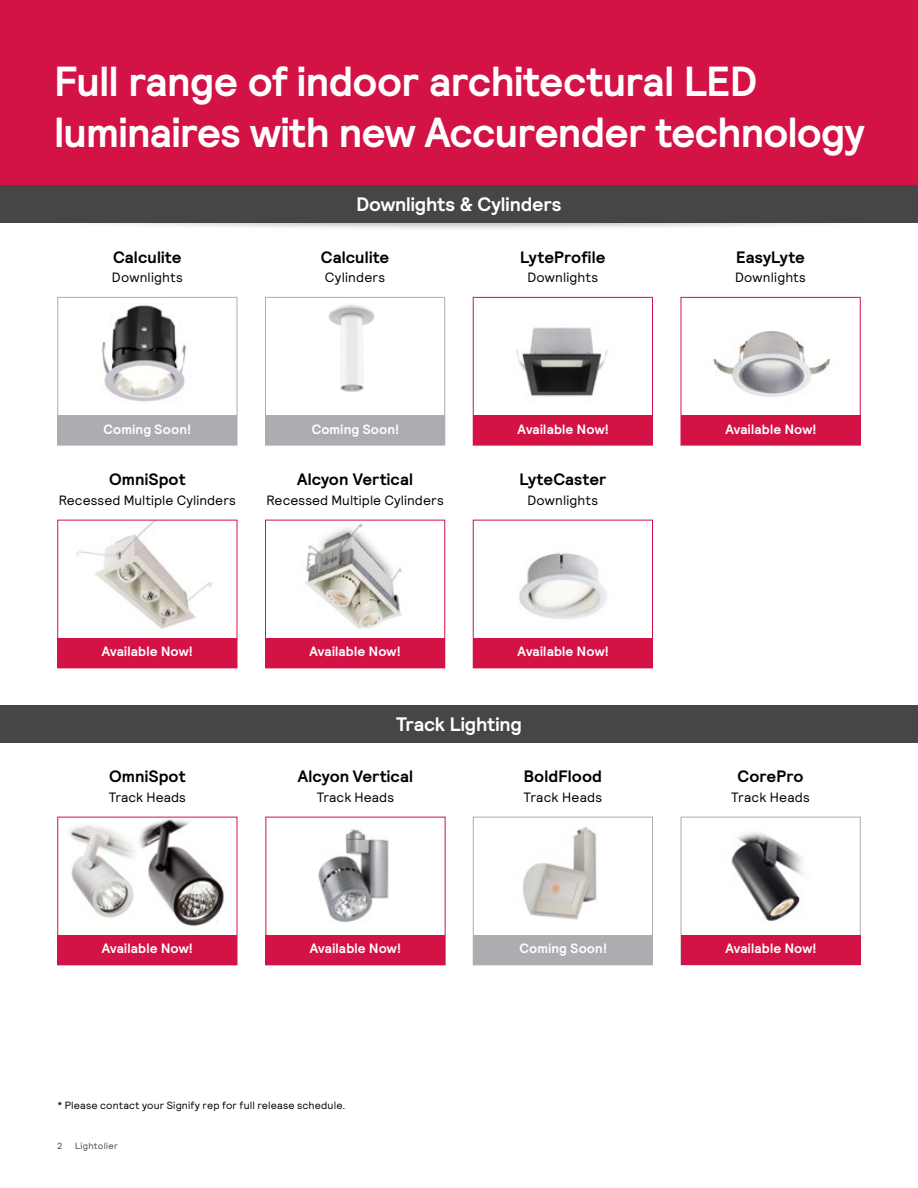
<style>
.page{position:relative;width:918px;height:1188px;background:#fff}
.page>*{position:absolute;margin:0;border:0;box-sizing:border-box;transform-origin:0 0}
.t1{font:700 42px/51px "Signify Relative";letter-spacing:-.015em;color:#fff}
.t2{font:700 19.5px "Signify Relative";letter-spacing:-.005em;color:#fff}
.t3{font:700 16.5px "Signify Relative";letter-spacing:.005em;color:#000}
.t4{font:13.5px "Signify Relative";letter-spacing:.005em;color:#000}
.t5{font:700 13.5px "Signify Relative";letter-spacing:.015em;color:#fff}
.t6{font:10.5px "Signify Relative";letter-spacing:.015em;color:#000}
.t7{font:9px "Signify Relative";letter-spacing:.04em;color:#464547}
</style>
<div class="page">
<img style="left:59px;top:305px;width:176px;height:111px">
<div style="left:57px;top:297px;width:180px;height:149px;border:1px solid #abadb0"></div>
<img style="left:76px;top:522px;width:136px;height:107px">
<img style="left:158px;top:819px;width:67px;height:108px">
<img style="left:318px;top:829px;width:71px;height:93px">
<img style="left:305px;top:523px;width:97px;height:106px">
<div style="left:265px;top:520px;width:180px;height:148px;border:1px solid #d31245"></div>
<img style="left:267px;top:305px;width:176px;height:111px">
<div style="left:265px;top:297px;width:180px;height:149px;border:1px solid #abadb0"></div>
<img style="left:475px;top:327px;width:176px;height:89px">
<div style="left:473px;top:297px;width:180px;height:149px;border:1px solid #d31245"></div>
<img style="left:519px;top:552px;width:88px;height:67px">
<div style="left:473px;top:520px;width:180px;height:148px;border:1px solid #d31245"></div>
<img style="left:523px;top:827px;width:74px;height:93px">
<div style="left:473px;top:817px;width:180px;height:148px;border:1px solid #abadb0"></div>
<img style="left:731px;top:832px;width:73px;height:90px">
<div style="left:681px;top:817px;width:180px;height:148px;border:1px solid #abadb0"></div>
<img style="left:683px;top:331px;width:176px;height:85px">
<div style="left:681px;top:297px;width:180px;height:149px;border:1px solid #d31245"></div>
<div style="left:0;top:0;width:918px;height:186px;background:#d31245"></div>
<div style="left:57px;top:416px;width:180px;height:30px;background:#abadb0"></div>
<div style="left:57px;top:638px;width:180px;height:30px;background:#d31245"></div>
<div style="left:57px;top:935px;width:180px;height:30px;background:#d31245"></div>
<div style="left:266px;top:935px;width:180px;height:30px;background:#d31245"></div>
<div style="left:265px;top:638px;width:180px;height:30px;background:#d31245"></div>
<div style="left:266px;top:416px;width:180px;height:30px;background:#abadb0"></div>
<div style="left:473px;top:416px;width:180px;height:30px;background:#d31245"></div>
<div style="left:473px;top:638px;width:180px;height:30px;background:#d31245"></div>
<div style="left:473px;top:935px;width:180px;height:30px;background:#abadb0"></div>
<div style="left:681px;top:935px;width:180px;height:30px;background:#d31245"></div>
<div style="left:681px;top:416px;width:180px;height:30px;background:#d31245"></div>
<div style="left:37px;top:213px;width:843px;height:18px;background:#000;opacity:.3"></div>
<div style="left:6px;top:207px;width:51px;height:30px;background:#fff"></div>
<div style="left:861px;top:207px;width:54px;height:30px;background:#fff"></div>
<div style="left:0;top:186px;width:918px;height:37px;background:#464547"></div>
<div style="left:0;top:705px;width:918px;height:37px;background:#464547"></div>
<hr style="left:917px;top:446px;width:1px;height:148px;background:#000">
<hr style="left:917px;top:1040px;width:1px;height:148px;background:#000">
<img style="left:57px;top:820px;width:101px;height:104px">
<h1 class="t1" style="left:54px;top:56px;width:812px">Full range of indoor architectural LED luminaires with new Accurender technology</h1>
<h2 class="t2" style="left:356px;top:191px;width:207px">Downlights &amp; Cylinders</h2>
<p class="t3" style="left:113px;top:246px;width:70px">Calculite</p>
<p class="t4" style="left:112px;top:269px;width:72px">Downlights</p>
<p class="t3" style="left:321px;top:246px;width:70px">Calculite</p>
<p class="t4" style="left:325px;top:269px;width:62px">Cylinders</p>
<p class="t3" style="left:520px;top:246px;width:87px">LyteProfile</p>
<p class="t4" style="left:527px;top:269px;width:72px">Downlights</p>
<p class="t3" style="left:736px;top:246px;width:70px">EasyLyte</p>
<p class="t4" style="left:735px;top:269px;width:72px">Downlights</p>
<p class="t5" style="left:104px;top:420px;width:89px">Coming Soon!</p>
<p class="t5" style="left:312px;top:420px;width:89px">Coming Soon!</p>
<p class="t5" style="left:518px;top:420px;width:93px">Available Now!</p>
<p class="t5" style="left:725px;top:420px;width:93px">Available Now!</p>
<p class="t3" style="left:109px;top:469px;width:78px">OmniSpot</p>
<p class="t4" style="left:59px;top:491px;width:179px">Recessed Multiple Cylinders</p>
<p class="t3" style="left:297px;top:469px;width:117px">Alcyon Vertical</p>
<p class="t4" style="left:266px;top:491px;width:179px">Recessed Multiple Cylinders</p>
<p class="t3" style="left:519px;top:469px;width:89px">LyteCaster</p>
<p class="t4" style="left:527px;top:491px;width:72px">Downlights</p>
<p class="t5" style="left:102px;top:643px;width:93px">Available Now!</p>
<p class="t5" style="left:310px;top:643px;width:93px">Available Now!</p>
<p class="t5" style="left:518px;top:643px;width:93px">Available Now!</p>
<h2 class="t2" style="left:396px;top:711px;width:127px">Track Lighting</h2>
<p class="t3" style="left:109px;top:766px;width:78px">OmniSpot</p>
<p class="t4" style="left:109px;top:788px;width:79px">Track Heads</p>
<p class="t3" style="left:298px;top:766px;width:117px">Alcyon Vertical</p>
<p class="t4" style="left:317px;top:788px;width:79px">Track Heads</p>
<p class="t3" style="left:524px;top:766px;width:80px">BoldFlood</p>
<p class="t4" style="left:524px;top:788px;width:80px">Track Heads</p>
<p class="t3" style="left:738px;top:766px;width:68px">CorePro</p>
<p class="t4" style="left:731px;top:788px;width:80px">Track Heads</p>
<p class="t5" style="left:102px;top:940px;width:93px">Available Now!</p>
<p class="t5" style="left:310px;top:940px;width:93px">Available Now!</p>
<p class="t6" style="left:57px;top:1099px;width:290px">* Please contact your Signify rep for full release schedule.</p>
<p class="t7" style="left:57px;top:1140px;width:7px">2</p>
<p class="t7" style="left:75px;top:1140px;width:45px">Lightolier</p>
<p class="t5" style="left:519px;top:940px;width:89px">Coming Soon!</p>
<p class="t5" style="left:725px;top:940px;width:93px">Available Now!</p>
</div>
